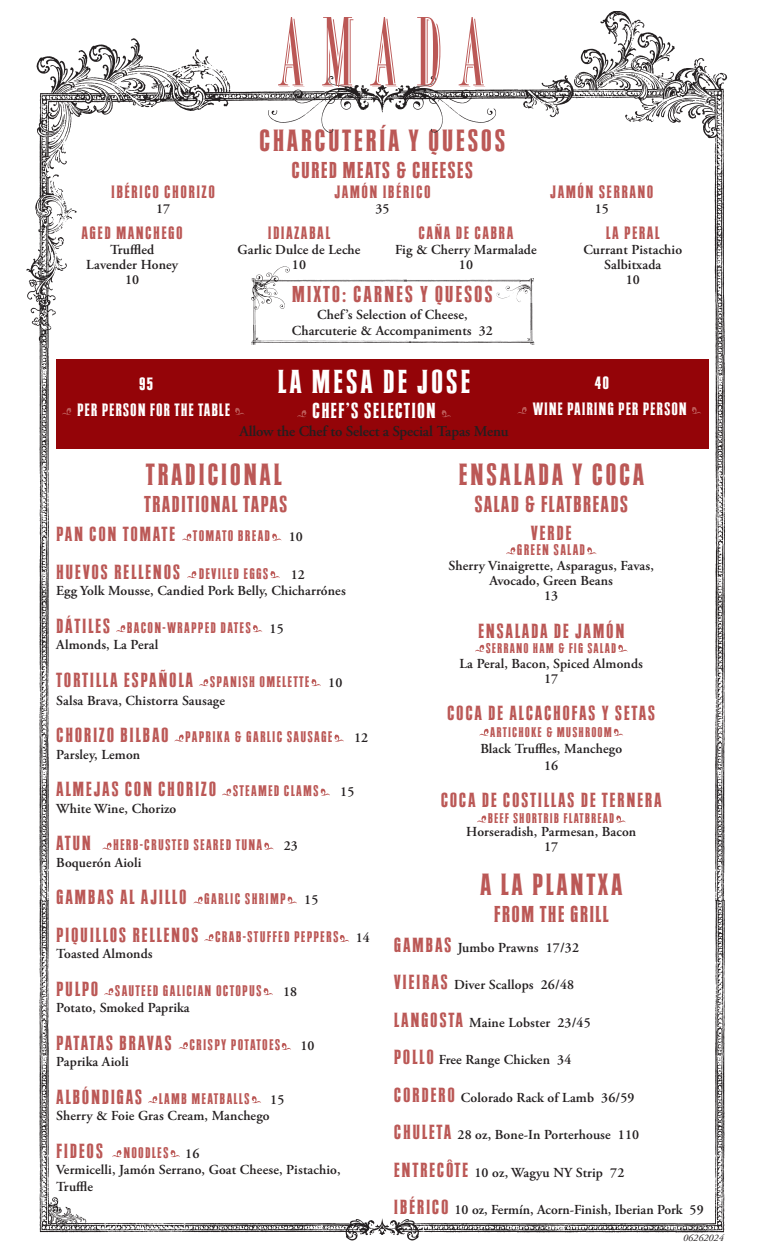
<style>
.page{position:relative;width:765px;height:1260px;background:#fff}
.page>*{position:absolute;margin:0;border:0;box-sizing:border-box;transform-origin:0 0}
.t1{font:700 32.5px "Coliseum RR";letter-spacing:.08em;color:#fff}
.t2{font:700 30px "Coliseum RR";letter-spacing:.08em;color:#bb5856}
.t3{font:700 22.5px "Coliseum RR";letter-spacing:.05em;color:#bb5856}
.t4{font:700 22.5px "Coliseum RR";letter-spacing:.08em;color:#bb5856}
.t5{font:700 21.25px "Coliseum RR";letter-spacing:.05em;color:#fff}
.t6{font:700 20px "Coliseum RR";letter-spacing:.08em;color:#bb5856}
.t7{font:700 18.75px "Coliseum RR";color:#fff}
.t8{font:700 17.5px "Coliseum RR";letter-spacing:.08em;color:#bb5856}
.t9{font:700 17.5px "Coliseum RR";letter-spacing:.05em;color:#fff}
.t10{font:700 15px "Coliseum RR";letter-spacing:.08em;color:#bb5856}
.t11{font:600 15px "Adobe Garamond Pro";letter-spacing:-.01em;color:#231f20}
.t12{font:600 13.75px/15px "Adobe Garamond Pro";letter-spacing:.01em;color:#231f20;text-align:center}
.t13{font:700 13.75px "Coliseum RR";letter-spacing:.08em;color:#bb5856}
.t14{font:italic 10px "Adobe Garamond Pro";letter-spacing:.01em;color:#231f20}
.s1{font-size:15px}
.s2{font-family:"Adobe Garamond Pro";font-weight:600;font-size:13.75px;color:#231f20}
.s3{font-size:20px}
.s4{font-family:"Coliseum RR";font-weight:700;font-size:20px;color:#bb5856}
</style>
<div class="page">
<img style="left:26px;top:11px;width:702px;height:1230px">
<svg style="left:278px;top:18px;width:26px;height:69px"></svg>
<svg style="left:322px;top:18px;width:31px;height:69px"></svg>
<svg style="left:370px;top:18px;width:27px;height:69px"></svg>
<svg style="left:417px;top:18px;width:23px;height:69px"></svg>
<svg style="left:459px;top:18px;width:26px;height:69px"></svg>
<p class="t8" style="left:111px;top:183px;width:105px">IBÉRICO CHORIZO</p>
<p class="t12" style="left:156px;top:201px;width:16px">17</p>
<p class="t8" style="left:82px;top:223px;width:103px">AGED MANCHEGO</p>
<p class="t12" style="left:86px;top:242px;width:93px">Truffled<br>Lavender Honey<br>10</p>
<p class="t2" style="left:259px;top:124px;width:248px">CHARCUTERÍA Y QUESOS</p>
<p class="t3" style="left:292px;top:158px;width:183px">CURED MEATS &amp; CHEESES</p>
<p class="t8" style="left:334px;top:183px;width:98px">JAMÓN IBÉRICO</p>
<p class="t12" style="left:375px;top:201px;width:16px">35</p>
<p class="t8" style="left:268px;top:223px;width:64px">IDIAZABAL</p>
<p class="t12" style="left:238px;top:242px;width:125px">Garlic Dulce de Leche<br>10</p>
<p class="t8" style="left:419px;top:223px;width:96px">CAÑA DE CABRA</p>
<p class="t12" style="left:395px;top:242px;width:143px">Fig &amp; Cherry Marmalade<br>10</p>
<p class="t4" style="left:292px;top:282px;width:203px">MIXTO: CARNES Y QUESOS</p>
<p class="t12" style="left:317px;top:307px;width:152px">Chef’s Selection of Cheese,</p>
<p class="t12" style="left:292px;top:323px;width:203px">Charcuterie &amp; Accompaniments 32</p>
<p class="t8" style="left:550px;top:183px;width:105px">JAMÓN SERRANO</p>
<p class="t12" style="left:595px;top:201px;width:16px">15</p>
<p class="t8" style="left:606px;top:223px;width:55px">LA PERAL</p>
<p class="t12" style="left:583px;top:242px;width:100px">Currant Pistachio<br>Salbitxada<br>10</p>
<p class="t7" style="left:139px;top:373px;width:16px">95</p>
<p class="t9" style="left:77px;top:400px;width:154px">PER PERSON FOR THE TABLE</p>
<p class="t1" style="left:278px;top:364px;width:195px">LA MESA DE JOSE</p>
<p class="t5" style="left:312px;top:399px;width:125px">CHEF’S SELECTION</p>
<p class="t11" style="left:239px;top:423px;width:271px">Allow the Chef to Select a Special Tapas Menu</p>
<p class="t7" style="left:595px;top:373px;width:16px">40</p>
<p class="t9" style="left:533px;top:399px;width:156px">WINE PAIRING PER PERSON</p>
<p class="t2" style="left:146px;top:458px;width:137px">TRADICIONAL</p>
<p class="t3" style="left:144px;top:492px;width:145px">TRADITIONAL TAPAS</p>
<p class="t6" style="left:56px;top:524px;width:248px">PAN CON TOMATE <span class="s1">TOMATO BREAD</span> <span class="s2">10</span></p>
<p class="t6" style="left:56px;top:561px;width:250px">HUEVOS RELLENOS <span class="s1">DEVILED EGGS</span> <span class="s2">12</span></p>
<p class="t12" style="left:56px;top:584px;width:291px">Egg Yolk Mousse, Candied Pork Belly, Chicharrónes</p>
<p class="t10" style="left:56px;top:620px;width:229px"><span class="s3">DÁTILES</span> BACON-WRAPPED DATES <span class="s2">15</span></p>
<p class="t12" style="left:56px;top:638px;width:104px">Almonds, La Peral</p>
<p class="t6" style="left:56px;top:669px;width:288px">TORTILLA ESPAÑOLA <span class="s1">SPANISH OMELETTE</span> <span class="s2">10</span></p>
<p class="t12" style="left:56px;top:693px;width:170px">Salsa Brava, Chistorra Sausage</p>
<p class="t10" style="left:56px;top:729px;width:278px"><span class="s3">CHORIZO BILBAO</span> PAPRIKA &amp; GARLIC SAUSAGE</p>
<p class="t12" style="left:354px;top:731px;width:16px">12</p>
<p class="t12" style="left:56px;top:747px;width:86px">Parsley, Lemon</p>
<p class="t6" style="left:56px;top:779px;width:264px">ALMEJAS CON CHORIZO <span class="s1">STEAMED CLAMS</span></p>
<p class="t12" style="left:340px;top:785px;width:16px">15</p>
<p class="t12" style="left:56px;top:801px;width:122px">White Wine, Chorizo</p>
<p class="t10" style="left:56px;top:837px;width:208px"><span class="s3">ATUN</span> HERB-CRUSTED SEARED TUNA</p>
<p class="t12" style="left:284px;top:839px;width:16px">23</p>
<p class="t12" style="left:56px;top:855px;width:87px">Boquerón Aioli</p>
<p class="t6" style="left:56px;top:887px;width:264px">GAMBAS AL AJILLO <span class="s1">GARLIC SHRIMP</span> <span class="s2">15</span></p>
<p class="t10" style="left:56px;top:929px;width:315px"><span class="s3">PIQUILLOS RELLENOS</span> CRAB-STUFFED PEPPERS <span class="s2">14</span></p>
<p class="t12" style="left:56px;top:947px;width:98px">Toasted Almonds</p>
<p class="t10" style="left:56px;top:983px;width:207px"><span class="s3">PULPO</span> SAUTEED GALICIAN OCTOPUS</p>
<p class="t12" style="left:283px;top:984px;width:16px">18</p>
<p class="t12" style="left:56px;top:1001px;width:135px">Potato, Smoked Paprika</p>
<p class="t10" style="left:56px;top:1037px;width:226px"><span class="s3">PATATAS BRAVAS</span> CRISPY POTATOES</p>
<p class="t12" style="left:301px;top:1038px;width:16px">10</p>
<p class="t12" style="left:56px;top:1055px;width:74px">Paprika Aioli</p>
<p class="t10" style="left:56px;top:1091px;width:195px"><span class="s3">ALBÓNDIGAS</span> LAMB MEATBALLS</p>
<p class="t12" style="left:270px;top:1092px;width:16px">15</p>
<p class="t12" style="left:56px;top:1109px;width:215px">Sherry &amp; Foie Gras Cream, Manchego</p>
<p class="t6" style="left:56px;top:1140px;width:48px">FIDEOS</p>
<p class="t10" style="left:123px;top:1145px;width:77px">NOODLES <span class="s2">16</span></p>
<p class="t12" style="left:56px;top:1162px;width:286px;line-height:16.5px;text-align:left">Vermicelli, Jamón Serrano, Goat Cheese, Pistachio,<br>Truffle</p>
<p class="t2" style="left:458px;top:458px;width:187px">ENSALADA Y COCA</p>
<p class="t3" style="left:474px;top:492px;width:155px">SALAD &amp; FLATBREADS</p>
<p class="t6" style="left:531px;top:522px;width:42px">VERDE</p>
<p class="t10" style="left:517px;top:542px;width:70px">GREEN SALAD</p>
<p class="t12" style="left:449px;top:558px;width:207px">Sherry Vinaigrette, Asparagus, Favas,</p>
<p class="t12" style="left:489px;top:573px;width:125px">Avocado, Green Beans</p>
<p class="t12" style="left:544px;top:588px;width:16px">13</p>
<p class="t6" style="left:478px;top:620px;width:148px">ENSALADA DE JAMÓN</p>
<p class="t13" style="left:486px;top:640px;width:132px">SERRANO HAM &amp; FIG SALAD</p>
<p class="t12" style="left:459px;top:656px;width:185px">La Peral, Bacon, Spiced Almonds</p>
<p class="t12" style="left:544px;top:671px;width:16px">17</p>
<p class="t6" style="left:447px;top:702px;width:210px">COCA DE ALCACHOFAS Y SETAS</p>
<p class="t13" style="left:490px;top:724px;width:123px">ARTICHOKE &amp; MUSHROOM</p>
<p class="t12" style="left:480px;top:741px;width:143px">Black Truffles, Manchego</p>
<p class="t12" style="left:544px;top:758px;width:16px">16</p>
<p class="t6" style="left:441px;top:789px;width:223px">COCA DE COSTILLAS DE TERNERA</p>
<p class="t13" style="left:488px;top:811px;width:128px">BEEF SHORTRIB FLATBREAD</p>
<p class="t12" style="left:466px;top:824px;width:171px">Horseradish, Parmesan, Bacon</p>
<p class="t12" style="left:544px;top:839px;width:16px">17</p>
<p class="t2" style="left:480px;top:868px;width:144px">A LA PLANTXA</p>
<p class="t3" style="left:494px;top:902px;width:116px">FROM THE GRILL</p>
<p class="t12" style="left:394px;top:940px;width:187px"><span class="s4">GAMBAS</span> Jumbo Prawns 17/32</p>
<p class="t12" style="left:394px;top:977px;width:182px"><span class="s4">VIEIRAS</span> Diver Scallops 26/48</p>
<p class="t12" style="left:394px;top:1015px;width:198px"><span class="s4">LANGOSTA</span> Maine Lobster 23/45</p>
<p class="t12" style="left:394px;top:1052px;width:179px"><span class="s4">POLLO</span> Free Range Chicken 34</p>
<p class="t12" style="left:394px;top:1090px;width:242px"><span class="s4">CORDERO</span> Colorado Rack of Lamb 36/59</p>
<p class="t12" style="left:394px;top:1127px;width:247px"><span class="s4">CHULETA</span> 28 oz, Bone-In Porterhouse 110</p>
<p class="t12" style="left:394px;top:1165px;width:232px"><span class="s4">ENTRECÔTE</span> 10 oz, Wagyu NY Strip 72</p>
<p class="t12" style="left:394px;top:1202px;width:311px"><span class="s4">IBÉRICO</span> 10 oz, Fermín, Acorn-Finish, Iberian Pork 59</p>
<p class="t14" style="left:683px;top:1232px;width:42px">06262024</p>
</div>
